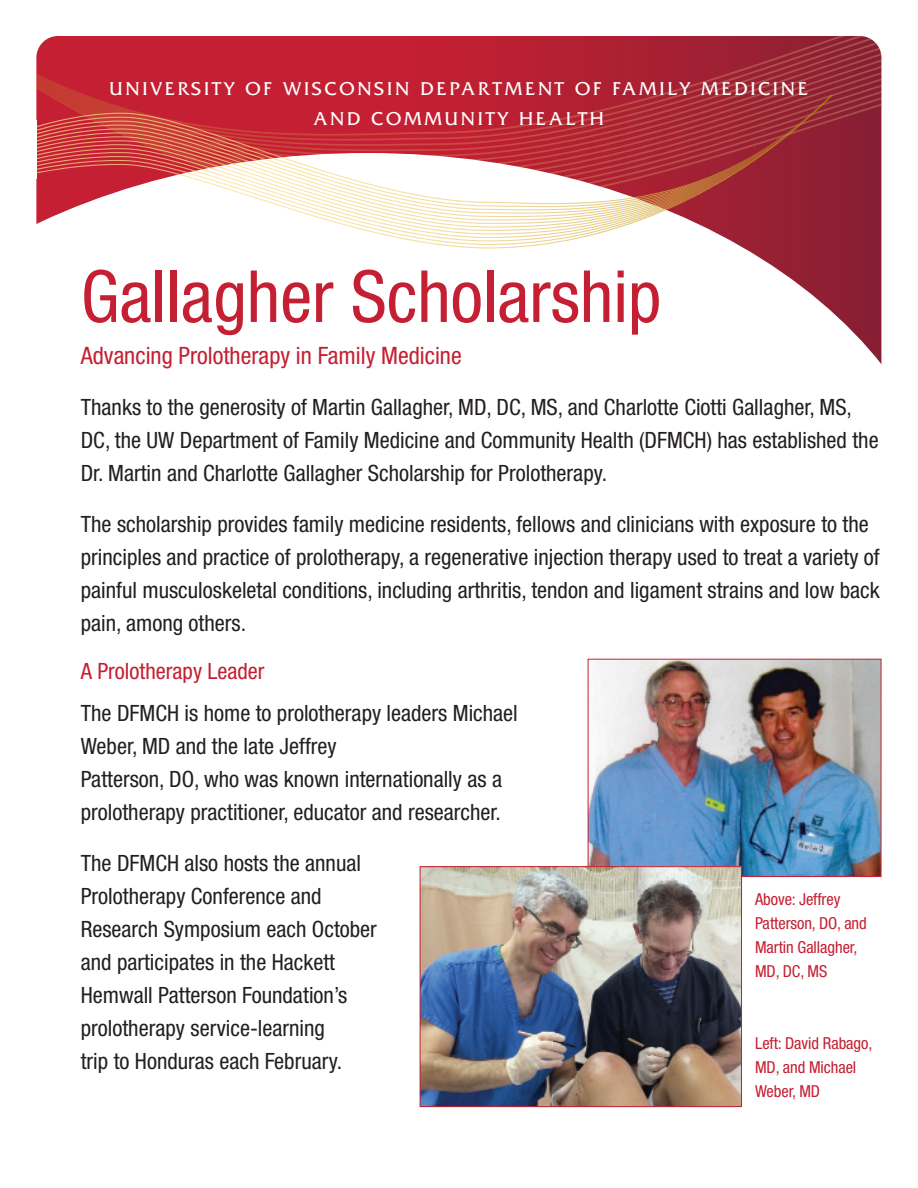
<style>
.page{position:relative;width:918px;height:1188px;background:#fff}
.page>*{position:absolute;margin:0;border:0;box-sizing:border-box;transform-origin:0 0}
.t1{font:condensed 72px "Helvetica Neue LT Std";color:#c41f32}
.subhead{font:condensed 24px "Helvetica Neue LT Std";color:#c41f32}
.subhead-2{font:condensed 22.5px/33px "Helvetica Neue LT Std";color:#231f20}
.head1{font:condensed 22.5px "Helvetica Neue LT Std";color:#c41f32}
.t2{font:19.5px/30px "Friz Quadrata Std";letter-spacing:.145em;color:#fff;text-align:center}
.body_text{font:condensed 16.5px/24px "Helvetica Neue LT Std";letter-spacing:-.005em;color:#c41f32}
</style>
<div class="page">
<svg style="left:36px;top:36px;width:845px;height:117px;background:#b42435"></svg>
<svg style="left:419px;top:153px;width:463px;height:815px"></svg>
<svg style="left:36px;top:95px;width:797px;height:154px"></svg>
<img style="left:590px;top:661px;width:289px;height:214px">
<div style="left:588px;top:659px;width:293px;height:218px;border:1px solid #c41f32"></div>
<img style="left:422px;top:868px;width:318px;height:237px">
<div style="left:420px;top:866px;width:322px;height:241px;border:1px solid #c41f32"></div>
<p class="t2" style="left:110px;top:74px;width:700px">UNIVERSITY OF WISCONSIN DEPARTMENT OF FAMILY MEDICINE<br>AND COMMUNITY HEALTH</p>
<p class="t1" style="left:81px;top:255px;width:582px">Gallagher Scholarship</p>
<p class="subhead" style="left:81px;top:342px;width:382px">Advancing Prolotherapy in Family Medicine</p>
<p class="subhead-2" style="left:81px;top:390px;width:799px">Thanks to the generosity of Martin Gallagher, MD, DC, MS, and Charlotte Ciotti Gallagher, MS,<br>DC, the UW Department of Family Medicine and Community Health (DFMCH) has established the<br>Dr. Martin and Charlotte Gallagher Scholarship for Prolotherapy.</p>
<p class="subhead-2" style="left:81px;top:507px;width:800px">The scholarship provides family medicine residents, fellows and clinicians with exposure to the principles and practice of prolotherapy, a regenerative injection therapy used to treat a variety of painful musculoskeletal conditions, including arthritis, tendon and ligament strains and low back pain, among others.</p>
<p class="head1" style="left:81px;top:658px;width:185px">A Prolotherapy Leader</p>
<p class="subhead-2" style="left:81px;top:696px;width:439px">The DFMCH is home to prolotherapy leaders Michael Weber, MD and the late Jeffrey<br>Patterson, DO, who was known internationally as a prolotherapy practitioner, educator and researcher.</p>
<p class="subhead-2" style="left:81px;top:846px;width:298px">The DFMCH also hosts the annual<br>Prolotherapy Conference and<br>Research Symposium each October and participates in the Hackett<br>Hemwall Patterson Foundation’s prolotherapy service-learning<br>trip to Honduras each February.</p>
<p class="body_text" style="left:755px;top:888px;width:113px">Above: Jeffrey<br>Patterson, DO, and<br>Martin Gallagher,<br>MD, DC, MS</p>
<p class="body_text" style="left:755px;top:1032px;width:119px">Left: David Rabago,<br>MD, and Michael<br>Weber, MD</p>
</div>
